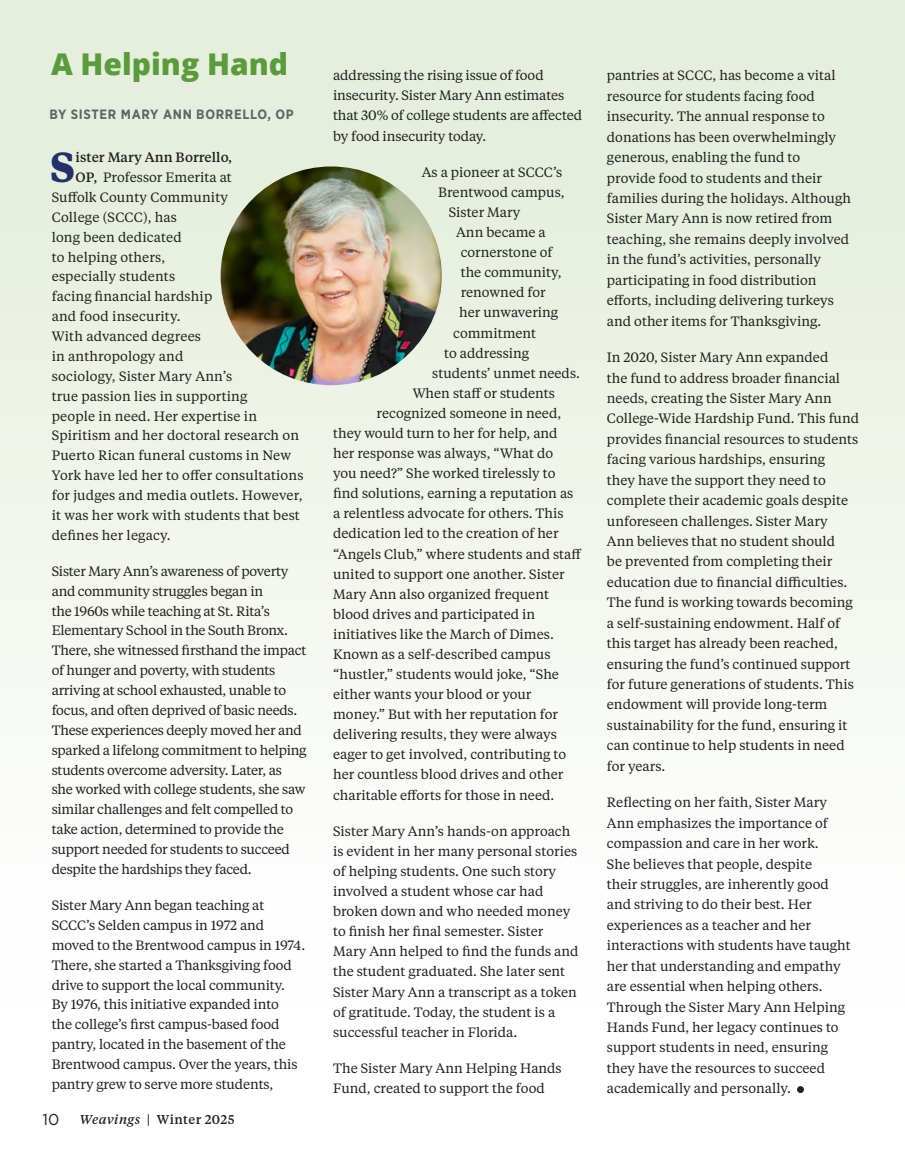
<style>
.page{position:relative;width:905px;height:1161px;background:#fff}
.page>*{position:absolute;margin:0;border:0;box-sizing:border-box;transform-origin:0 0}
.t1{font:700 41.85px "Tiempos Text";color:#23306a}
.t2{font:800 30px "Open Sans";color:#5a9b3b}
.t3{font:15.75px "Gotham";color:#231f20}
.t4{font:13.5px/20.4px "Tiempos Text";color:#231f20}
.t5{font:13.5px/19.8px "Tiempos Text";letter-spacing:-.02em;color:#231f20}
.t6{font:700 13.5px "Gotham Narrow";letter-spacing:.05em;color:#636366}
.t7{font:500 13.5px "Tiempos Text";color:#231f20}
.t8{font:500 12.75px "Tiempos Text";letter-spacing:.03em;color:#231f20}
.s1{font-weight:500}
.s2{font-style:italic}
</style>
<div class="page">
<div style="left:0;top:0;width:904px;height:1003px;background:linear-gradient(to bottom,#e2ecd8,#fff)"></div>
<div style="left:797px;top:1086px;width:7px;height:7px;background:#231f20;border-radius:50%"></div>
<img style="left:220px;top:166px;width:222px;height:219px">
<h2 class="t2" style="left:51px;top:42px;width:238px">A Helping Hand</h2>
<p class="t6" style="left:49px;top:105px;width:246px">BY SISTER MARY ANN BORRELLO, OP</p>
<h1 class="t1" style="left:50px;top:138px;width:27px">S</h1>
<p class="t7" style="left:76px;top:148px;width:158px">ister Mary Ann Borrello,</p>
<p class="t4" style="left:76px;top:167px;width:158px"><span class="s1">OP,</span> Professor Emerita at</p>
<p class="t4" style="left:52px;top:186px;width:178px">Suffolk County Community</p>
<p class="t4" style="left:52px;top:206px;width:127px">College (SCCC), has</p>
<p class="t4" style="left:52px;top:226px;width:132px">long been dedicated</p>
<p class="t4" style="left:52px;top:246px;width:115px">to helping others,</p>
<p class="t4" style="left:52px;top:266px;width:125px">especially students</p>
<p class="t4" style="left:52px;top:286px;width:162px">facing financial hardship</p>
<p class="t4" style="left:52px;top:306px;width:130px">and food insecurity.</p>
<p class="t4" style="left:52px;top:326px;width:151px">With advanced degrees</p>
<p class="t4" style="left:52px;top:345px;width:133px">in anthropology and</p>
<p class="t4" style="left:52px;top:365px;width:182px">sociology, Sister Mary Ann’s</p>
<p class="t4" style="left:52px;top:385px;width:197px">true passion lies in supporting</p>
<p class="t4" style="left:52px;top:405px;width:207px">people in need. Her expertise in</p>
<p class="t4" style="left:52px;top:425px;width:249px">Spiritism and her doctoral research on</p>
<p class="t4" style="left:52px;top:445px;width:241px">Puerto Rican funeral customs in New</p>
<p class="t4" style="left:52px;top:465px;width:253px">York have led her to offer consultations</p>
<p class="t4" style="left:52px;top:484px;width:252px">for judges and media outlets. However,</p>
<p class="t4" style="left:52px;top:504px;width:250px">it was her work with students that best</p>
<p class="t4" style="left:52px;top:524px;width:120px">defines her legacy.</p>
<p class="t5" style="left:52px;top:561px;width:256px">Sister Mary Ann’s awareness of poverty and community struggles began in<br>the 1960s while teaching at St. Rita’s Elementary School in the South Bronx.<br>There, she witnessed firsthand the impact of hunger and poverty, with students arriving at school exhausted, unable to focus, and often deprived of basic needs.<br>These experiences deeply moved her and sparked a lifelong commitment to helping students overcome adversity. Later, as<br>she worked with college students, she saw similar challenges and felt compelled to take action, determined to provide the support needed for students to succeed despite the hardships they faced.</p>
<p class="t4" style="left:52px;top:895px;width:255px;line-height:19.8px">Sister Mary Ann began teaching at SCCC’s Selden campus in 1972 and moved to the Brentwood campus in 1974.<br>There, she started a Thanksgiving food drive to support the local community.<br>By 1976, this initiative expanded into<br>the college’s first campus-based food pantry, located in the basement of the Brentwood campus. Over the years, this pantry grew to serve more students,</p>
<p class="t3" style="left:42px;top:1109px;width:18px">10</p>
<p class="t8" style="left:80px;top:1111px;width:156px"><span class="s2">Weavings</span> | Winter 2025</p>
<p class="t4" style="left:333px;top:65px;width:250px">addressing the rising issue of food insecurity. Sister Mary Ann estimates that 30% of college students are affected by food insecurity today.</p>
<p class="t4" style="left:421px;top:161px;width:142px">As a pioneer at SCCC’s</p>
<p class="t4" style="left:438px;top:181px;width:128px">Brentwood campus,</p>
<p class="t4" style="left:448px;top:201px;width:73px">Sister Mary</p>
<p class="t4" style="left:456px;top:222px;width:91px">Ann became a</p>
<p class="t4" style="left:460px;top:242px;width:93px">cornerstone of</p>
<p class="t4" style="left:460px;top:262px;width:102px">the community,</p>
<p class="t4" style="left:460px;top:282px;width:86px">renowned for</p>
<p class="t4" style="left:459px;top:302px;width:101px">her unwavering</p>
<p class="t4" style="left:453px;top:322px;width:85px">commitment</p>
<p class="t4" style="left:444px;top:342px;width:86px">to addressing</p>
<p class="t4" style="left:432px;top:362px;width:149px">students’ unmet needs.</p>
<p class="t4" style="left:412px;top:382px;width:144px">When staff or students</p>
<p class="t4" style="left:376px;top:402px;width:186px">recognized someone in need,</p>
<p class="t4" style="left:333px;top:422px;width:226px">they would turn to her for help, and</p>
<p class="t4" style="left:333px;top:443px;width:221px">her response was always, “What do</p>
<p class="t4" style="left:333px;top:463px;width:224px">you need?” She worked tirelessly to</p>
<p class="t4" style="left:333px;top:483px;width:242px">find solutions, earning a reputation as</p>
<p class="t4" style="left:333px;top:503px;width:232px">a relentless advocate for others. This</p>
<p class="t4" style="left:333px;top:523px;width:227px">dedication led to the creation of her</p>
<p class="t4" style="left:333px;top:543px;width:250px">“Angels Club,” where students and staff</p>
<p class="t4" style="left:333px;top:563px;width:233px">united to support one another. Sister</p>
<p class="t4" style="left:333px;top:583px;width:217px">Mary Ann also organized frequent</p>
<p class="t4" style="left:333px;top:603px;width:204px">blood drives and participated in</p>
<p class="t4" style="left:333px;top:623px;width:222px">initiatives like the March of Dimes.</p>
<p class="t4" style="left:333px;top:643px;width:219px">Known as a self-described campus</p>
<p class="t4" style="left:333px;top:663px;width:227px">“hustler,” students would joke, “She</p>
<p class="t4" style="left:333px;top:684px;width:200px">either wants your blood or your</p>
<p class="t4" style="left:333px;top:704px;width:226px">money.” But with her reputation for</p>
<p class="t4" style="left:333px;top:724px;width:225px">delivering results, they were always</p>
<p class="t4" style="left:333px;top:744px;width:234px">eager to get involved, contributing to</p>
<p class="t4" style="left:333px;top:764px;width:232px">her countless blood drives and other</p>
<p class="t4" style="left:333px;top:784px;width:223px">charitable efforts for those in need.</p>
<p class="t4" style="left:333px;top:820px;width:247px">Sister Mary Ann’s hands-on approach is evident in her many personal stories of helping students. One such story involved a student whose car had broken down and who needed money to finish her final semester. Sister Mary Ann helped to find the funds and the student graduated. She later sent Sister Mary Ann a transcript as a token of gratitude. Today, the student is a successful teacher in Florida.</p>
<p class="t4" style="left:333px;top:1058px;width:230px">The Sister Mary Ann Helping Hands<br>Fund, created to support the food</p>
<p class="t4" style="left:607px;top:65px;width:245px">pantries at SCCC, has become a vital resource for students facing food insecurity. The annual response to donations has been overwhelmingly generous, enabling the fund to provide food to students and their families during the holidays. Although Sister Mary Ann is now retired from teaching, she remains deeply involved in the fund’s activities, personally participating in food distribution efforts, including delivering turkeys and other items for Thanksgiving.</p>
<p class="t4" style="left:607px;top:347px;width:254px">In 2020, Sister Mary Ann expanded<br>the fund to address broader financial needs, creating the Sister Mary Ann College-Wide Hardship Fund. This fund provides financial resources to students facing various hardships, ensuring<br>they have the support they need to complete their academic goals despite unforeseen challenges. Sister Mary<br>Ann believes that no student should<br>be prevented from completing their education due to financial difficulties.<br>The fund is working towards becoming a self-sustaining endowment. Half of this target has already been reached, ensuring the fund’s continued support for future generations of students. This endowment will provide long-term sustainability for the fund, ensuring it can continue to help students in need for years.</p>
<p class="t4" style="left:607px;top:792px;width:245px">Reflecting on her faith, Sister Mary Ann emphasizes the importance of compassion and care in her work.<br>She believes that people, despite<br>their struggles, are inherently good and striving to do their best. Her experiences as a teacher and her interactions with students have taught her that understanding and empathy are essential when helping others.<br>Through the Sister Mary Ann Helping Hands Fund, her legacy continues to support students in need, ensuring they have the resources to succeed academically and personally.</p>
</div>
